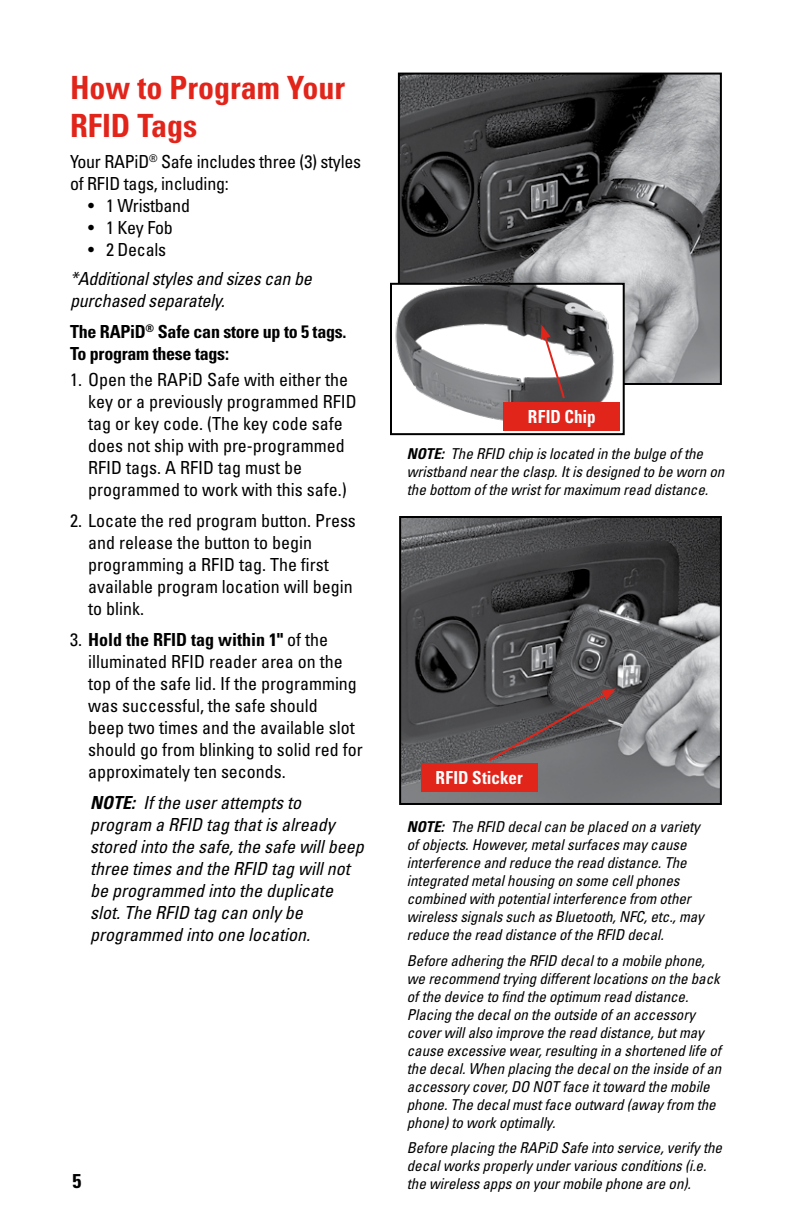
<style>
.page{position:relative;width:792px;height:1224px;background:#fff}
.page>*{position:absolute;margin:0;border:0;box-sizing:border-box;transform-origin:0 0}
.t1{font:700 condensed 32px/38.4px "Univers LT Std";color:#e1251b}
.t2{font:700 condensed 20px "Univers LT Std";color:#000}
.t3{font:condensed 18px/22px "Univers LT Std";color:#000}
.t4{font:italic condensed 18px/22px "Univers LT Std";color:#000}
.t5{font:700 condensed 18px/22px "Univers LT Std";letter-spacing:-.015em;color:#000}
.t6{font:700 condensed 18px "Univers LT Std";letter-spacing:.005em;color:#fff;scale:.95 1}
.t7{font:italic condensed 15px/18px "Univers LT Std";letter-spacing:-.005em;color:#000}
.s1{font-weight:700}
</style>
<div class="page">
<svg style="left:397px;top:72px;width:325px;height:313px;background:#656667"></svg>
<img style="left:395px;top:286px;width:226px;height:145px">
<div style="left:390px;top:283px;width:235px;height:152px;border:2px solid #000"></div>
<div style="left:503px;top:402px;width:117px;height:28px;background:#e1251b"></div>
<svg style="left:541px;top:325px;width:25px;height:76px"></svg>
<svg style="left:399px;top:516px;width:323px;height:289px;background:#595a5b"></svg>
<div style="left:421px;top:764px;width:117px;height:28px;background:#e1251b"></div>
<svg style="left:487px;top:688px;width:129px;height:75px;background:#5d5859"></svg>
<h1 class="t1" style="left:70px;top:68px;width:277px">How to Program Your<br>RFID Tags</h1>
<p class="t3" style="left:70px;top:150px;width:293px">Your RAPiD<sup>®</sup> Safe includes three (3) styles of RFID tags, including:</p>
<p class="t3" style="left:88px;top:194px;width:104px">• 1 Wristband</p>
<p class="t3" style="left:88px;top:216px;width:86px">• 1 Key Fob</p>
<p class="t3" style="left:88px;top:238px;width:80px">• 2 Decals</p>
<p class="t4" style="left:70px;top:268px;width:243px">*Additional styles and sizes can be purchased separately.</p>
<p class="t5" style="left:70px;top:321px;width:278px">The RAPiD<sup>®</sup> Safe can store up to 5 tags.<br>To program these tags:</p>
<p class="t3" style="left:88px;top:368px;width:270px;text-indent:-18px">1. Open the RAPiD Safe with either the key or a previously programmed RFID tag or key code. (The key code safe does not ship with pre-programmed RFID tags. A RFID tag must be programmed to work with this safe.)</p>
<p class="t3" style="left:88px;top:509px;width:269px;text-indent:-18px">2. Locate the red program button. Press and release the button to begin programming a RFID tag. The first available program location will begin to blink.</p>
<p class="t3" style="left:88px;top:628px;width:276px;text-indent:-18px">3. <span class="s1">Hold the RFID tag within 1"</span> of the illuminated RFID reader area on the top of the safe lid. If the programming was successful, the safe should<br>beep two times and the available slot should go from blinking to solid red for approximately ten seconds.</p>
<p class="t4" style="left:90px;top:791px;width:275px"><span class="s1">NOTE:</span> If the user attempts to program a RFID tag that is already stored into the safe, the safe will beep three times and the RFID tag will not be programmed into the duplicate slot. The RFID tag can only be programmed into one location.</p>
<h2 class="t2" style="left:73px;top:1169px;width:10px">5</h2>
<p class="t6" style="left:528px;top:405px;width:73px">RFID Chip</p>
<p class="t7" style="left:407px;top:445px;width:319px"><span class="s1">NOTE:</span> The RFID chip is located in the bulge of the wristband near the clasp. It is designed to be worn on the bottom of the wrist for maximum read distance.</p>
<p class="t6" style="left:436px;top:767px;width:93px">RFID Sticker</p>
<p class="t7" style="left:407px;top:818px;width:299px"><span class="s1">NOTE:</span> The RFID decal can be placed on a variety of objects. However, metal surfaces may cause interference and reduce the read distance. The integrated metal housing on some cell phones combined with potential interference from other wireless signals such as Bluetooth, NFC, etc., may reduce the read distance of the RFID decal.</p>
<p class="t7" style="left:407px;top:951px;width:316px">Before adhering the RFID decal to a mobile phone, we recommend trying different locations on the back of the device to find the optimum read distance.<br>Placing the decal on the outside of an accessory cover will also improve the read distance, but may cause excessive wear, resulting in a shortened life of the decal. When placing the decal on the inside of an accessory cover, DO NOT face it toward the mobile phone. The decal must face outward (away from the phone) to work optimally.</p>
<p class="t7" style="left:407px;top:1138px;width:317px">Before placing the RAPiD Safe into service, verify the decal works properly under various conditions (i.e. the wireless apps on your mobile phone are on).</p>
</div>
